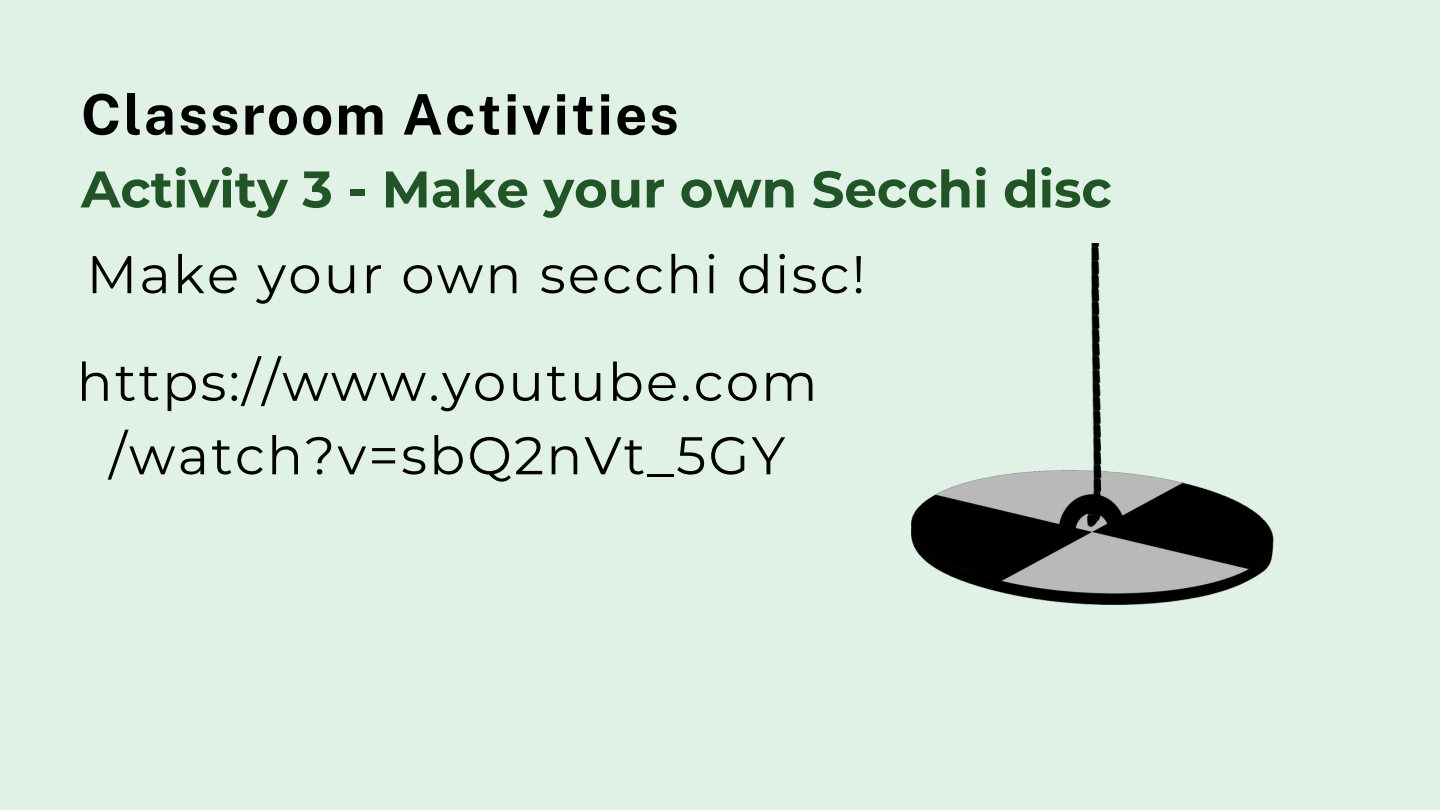
<style>
.page{position:relative;width:1440px;height:810px;background:#e0f1e5}
.page>*{position:absolute;margin:0;border:0;box-sizing:border-box;transform-origin:0 0}
.t1{font:700 56px "Public Sans";letter-spacing:.04em;color:#000}
.t2{font:53px/73.5px "Montserrat";letter-spacing:.04em;color:#000;text-align:center}
.t3{font:700 51.4px "Montserrat";color:#215427}
</style>
<div class="page">
<img style="left:911px;top:243px;width:363px;height:361px">
<h1 class="t1" style="left:81px;top:81px;width:599px">Classroom Activities</h1>
<h1 class="t3" style="left:81px;top:158px;width:1032px">Activity 3 - Make your own Secchi disc</h1>
<p class="t2" style="left:87px;top:237px;width:780px">Make your own secchi disc!</p>
<p class="t2" style="left:77px;top:345px;width:742px">https://www.youtube.com /watch?v=sbQ2nVt_5GY</p>
</div>
